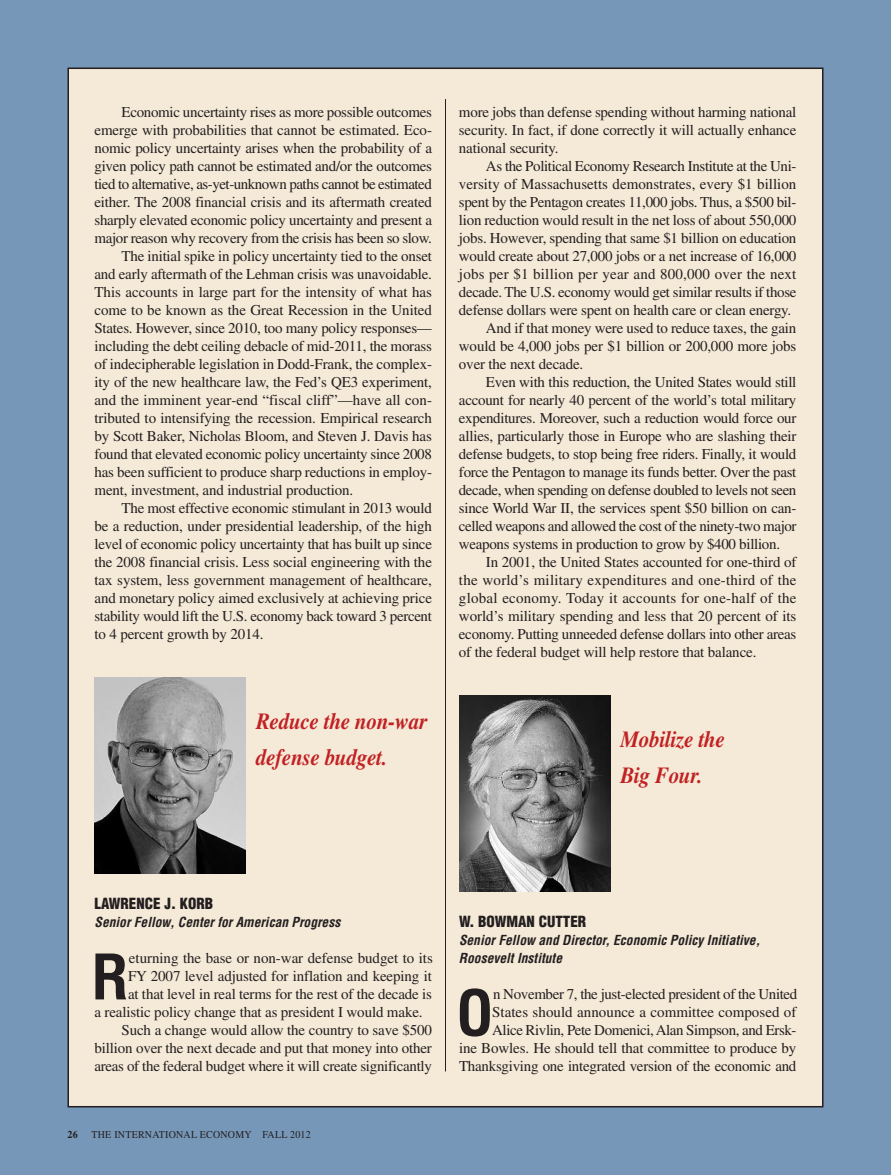
<style>
.page{position:relative;width:891px;height:1175px;background:#fff}
.page>*{position:absolute;margin:0;border:0;box-sizing:border-box;transform-origin:0 0}
.t1{font:700 condensed 61.2px "Helvetica";color:#231f20}
.t2{font:italic 700 23.1px/36px "Times";letter-spacing:-.01em;color:#c12123;scale:.91 1}
.t3{font:15px/18px "Times";letter-spacing:-.015em;color:#231f20;text-align:justify}
.t4{font:15px "Times";letter-spacing:.015em;color:#231f20}
.t5{font:900 condensed 15px "Helvetica";color:#231f20}
.t6{font:italic 700 condensed 13.5px/18px "Helvetica";color:#231f20}
.t7{font:10.5px "Times";letter-spacing:.025em;color:#231f20;scale:.95 1}
.t8{font:700 10.5px "Times";color:#231f20;scale:.95 1}
</style>
<div class="page">
<div style="left:0;top:0;width:891px;height:1174px;background:#7797b8"></div>
<div style="left:68px;top:68px;width:755px;height:1038px;background:#f5e9d7"></div>
<img style="left:94px;top:677px;width:152px;height:196px">
<img style="left:459px;top:695px;width:151px;height:196px">
<hr style="left:445px;top:99px;width:1px;height:972px;background:#231f20">
<p class="t3" style="left:122px;top:105px;width:312px">Economic uncertainty rises as more possible outcomes</p>
<p class="t3" style="left:94px;top:123px;width:339px">emerge with probabilities that cannot be estimated. Eco-</p>
<p class="t3" style="left:94px;top:141px;width:339px">nomic policy uncertainty arises when the probability of a</p>
<p class="t3" style="left:94px;top:159px;width:339px">given policy path cannot be estimated and/or the outcomes</p>
<p class="t3" style="left:94px;top:177px;width:339px">tied to alternative, as-yet-unknown paths cannot be estimated</p>
<p class="t3" style="left:94px;top:195px;width:339px">either. The 2008 financial crisis and its aftermath created</p>
<p class="t3" style="left:94px;top:213px;width:339px">sharply elevated economic policy uncertainty and present a</p>
<p class="t3" style="left:94px;top:231px;width:339px">major reason why recovery from the crisis has been so slow.</p>
<p class="t3" style="left:121px;top:249px;width:312px">The initial spike in policy uncertainty tied to the onset</p>
<p class="t3" style="left:94px;top:267px;width:339px">and early aftermath of the Lehman crisis was unavoidable.</p>
<p class="t3" style="left:94px;top:285px;width:339px">This accounts in large part for the intensity of what has</p>
<p class="t3" style="left:94px;top:303px;width:339px">come to be known as the Great Recession in the United</p>
<p class="t3" style="left:94px;top:321px;width:339px">States. However, since 2010, too many policy responses—</p>
<p class="t3" style="left:94px;top:339px;width:339px">including the debt ceiling debacle of mid-2011, the morass</p>
<p class="t3" style="left:94px;top:357px;width:339px">of indecipherable legislation in Dodd-Frank, the complex-</p>
<p class="t3" style="left:94px;top:375px;width:339px">ity of the new healthcare law, the Fed’s QE3 experiment,</p>
<p class="t3" style="left:94px;top:393px;width:339px">and the imminent year-end “fiscal cliff”—have all con-</p>
<p class="t3" style="left:94px;top:411px;width:339px">tributed to intensifying the recession. Empirical research</p>
<p class="t3" style="left:94px;top:429px;width:339px">by Scott Baker, Nicholas Bloom, and Steven J. Davis has</p>
<p class="t3" style="left:94px;top:447px;width:339px">found that elevated economic policy uncertainty since 2008</p>
<p class="t3" style="left:94px;top:465px;width:339px">has been sufficient to produce sharp reductions in employ-</p>
<p class="t3" style="left:94px;top:483px;width:260px">ment, investment, and industrial production.</p>
<p class="t3" style="left:121px;top:501px;width:312px">The most effective economic stimulant in 2013 would</p>
<p class="t3" style="left:94px;top:519px;width:339px">be a reduction, under presidential leadership, of the high</p>
<p class="t3" style="left:94px;top:537px;width:339px">level of economic policy uncertainty that has built up since</p>
<p class="t3" style="left:94px;top:555px;width:339px">the 2008 financial crisis. Less social engineering with the</p>
<p class="t3" style="left:94px;top:573px;width:339px">tax system, less government management of healthcare,</p>
<p class="t3" style="left:94px;top:591px;width:339px">and monetary policy aimed exclusively at achieving price</p>
<p class="t3" style="left:94px;top:609px;width:339px">stability would lift the U.S. economy back toward 3 percent</p>
<p class="t3" style="left:94px;top:627px;width:171px">to 4 percent growth by 2014.</p>
<h2 class="t2" style="left:256px;top:705px;width:190px">Reduce the non-war defense budget.</h2>
<p class="t3" style="left:459px;top:105px;width:339px">more jobs than defense spending without harming national security. In fact, if done correctly it will actually enhance national security.</p>
<p class="t3" style="left:486px;top:159px;width:312px">As the Political Economy Research Institute at the Uni-</p>
<p class="t3" style="left:459px;top:177px;width:339px">versity of Massachusetts demonstrates, every $1 billion</p>
<p class="t3" style="left:459px;top:195px;width:339px">spent by the Pentagon creates 11,000 jobs. Thus, a $500 bil-</p>
<p class="t3" style="left:459px;top:213px;width:339px">lion reduction would result in the net loss of about 550,000</p>
<p class="t3" style="left:459px;top:231px;width:339px">jobs. However, spending that same $1 billion on education</p>
<p class="t3" style="left:459px;top:249px;width:339px">would create about 27,000 jobs or a net increase of 16,000</p>
<p class="t4" style="left:459px;top:269px;width:339px">jobs per $1 billion per year and 800,000 over the next</p>
<p class="t3" style="left:459px;top:285px;width:339px">decade. The U.S. economy would get similar results if those</p>
<p class="t3" style="left:459px;top:303px;width:334px">defense dollars were spent on health care or clean energy.</p>
<p class="t3" style="left:486px;top:321px;width:312px">And if that money were used to reduce taxes, the gain</p>
<p class="t3" style="left:459px;top:339px;width:339px">would be 4,000 jobs per $1 billion or 200,000 more jobs</p>
<p class="t3" style="left:459px;top:357px;width:126px">over the next decade.</p>
<p class="t3" style="left:486px;top:375px;width:312px">Even with this reduction, the United States would still</p>
<p class="t3" style="left:459px;top:393px;width:339px">account for nearly 40 percent of the world’s total military</p>
<p class="t3" style="left:459px;top:411px;width:339px">expenditures. Moreover, such a reduction would force our</p>
<p class="t3" style="left:459px;top:429px;width:339px">allies, particularly those in Europe who are slashing their</p>
<p class="t3" style="left:459px;top:447px;width:339px">defense budgets, to stop being free riders. Finally, it would</p>
<p class="t3" style="left:459px;top:465px;width:339px">force the Pentagon to manage its funds better. Over the past</p>
<p class="t3" style="left:459px;top:483px;width:339px">decade, when spending on defense doubled to levels not seen</p>
<p class="t3" style="left:459px;top:501px;width:339px">since World War II, the services spent $50 billion on can-</p>
<p class="t3" style="left:459px;top:519px;width:339px">celled weapons and allowed the cost of the ninety-two major</p>
<p class="t3" style="left:459px;top:537px;width:323px">weapons systems in production to grow by $400 billion.</p>
<p class="t3" style="left:486px;top:555px;width:312px">In 2001, the United States accounted for one-third of</p>
<p class="t4" style="left:459px;top:575px;width:339px">the world’s military expenditures and one-third of the</p>
<p class="t4" style="left:459px;top:593px;width:339px">global economy. Today it accounts for one-half of the</p>
<p class="t3" style="left:459px;top:609px;width:339px">world’s military spending and less that 20 percent of its</p>
<p class="t3" style="left:459px;top:627px;width:339px">economy. Putting unneeded defense dollars into other areas</p>
<p class="t3" style="left:459px;top:645px;width:299px">of the federal budget will help restore that balance.</p>
<h2 class="t2" style="left:620px;top:723px;width:116px">Mobilize the<br>Big Four.</h2>
<p class="t5" style="left:94px;top:898px;width:120px">LAWRENCE J. KORB</p>
<p class="t6" style="left:94px;top:914px;width:247px">Senior Fellow, Center for American Progress</p>
<h1 class="t1" style="left:91px;top:953px;width:39px">R</h1>
<p class="t3" style="left:129px;top:951px;width:305px">eturning the base or non-war defense budget to its</p>
<p class="t3" style="left:128px;top:969px;width:305px">FY 2007 level adjusted for inflation and keeping it</p>
<p class="t3" style="left:128px;top:987px;width:305px">at that level in real terms for the rest of the decade is</p>
<p class="t3" style="left:95px;top:1005px;width:330px">a realistic policy change that as president I would make.</p>
<p class="t3" style="left:121px;top:1023px;width:312px">Such a change would allow the country to save $500</p>
<p class="t3" style="left:94px;top:1041px;width:339px">billion over the next decade and put that money into other</p>
<p class="t3" style="left:94px;top:1059px;width:339px">areas of the federal budget where it will create significantly</p>
<p class="t8" style="left:68px;top:1130px;width:12px">26</p>
<p class="t7" style="left:92px;top:1130px;width:232px">THE INTERNATIONAL ECONOMY FALL 2012</p>
<p class="t5" style="left:459px;top:916px;width:129px">W. BOWMAN CUTTER</p>
<p class="t6" style="left:459px;top:932px;width:303px">Senior Fellow and Director, Economic Policy Initiative,<br>Roosevelt Institute</p>
<h1 class="t1" style="left:456px;top:989px;width:39px">O</h1>
<p class="t3" style="left:459px;top:987px;width:340px;text-align:right">n November 7, the just-elected president of the United States should announce a committee composed of Alice Rivlin, Pete Domenici,Alan Simpson, and Ersk-<br>ine Bowles. He should tell that committee to produce by Thanksgiving one integrated version of the economic and</p>
</div>
